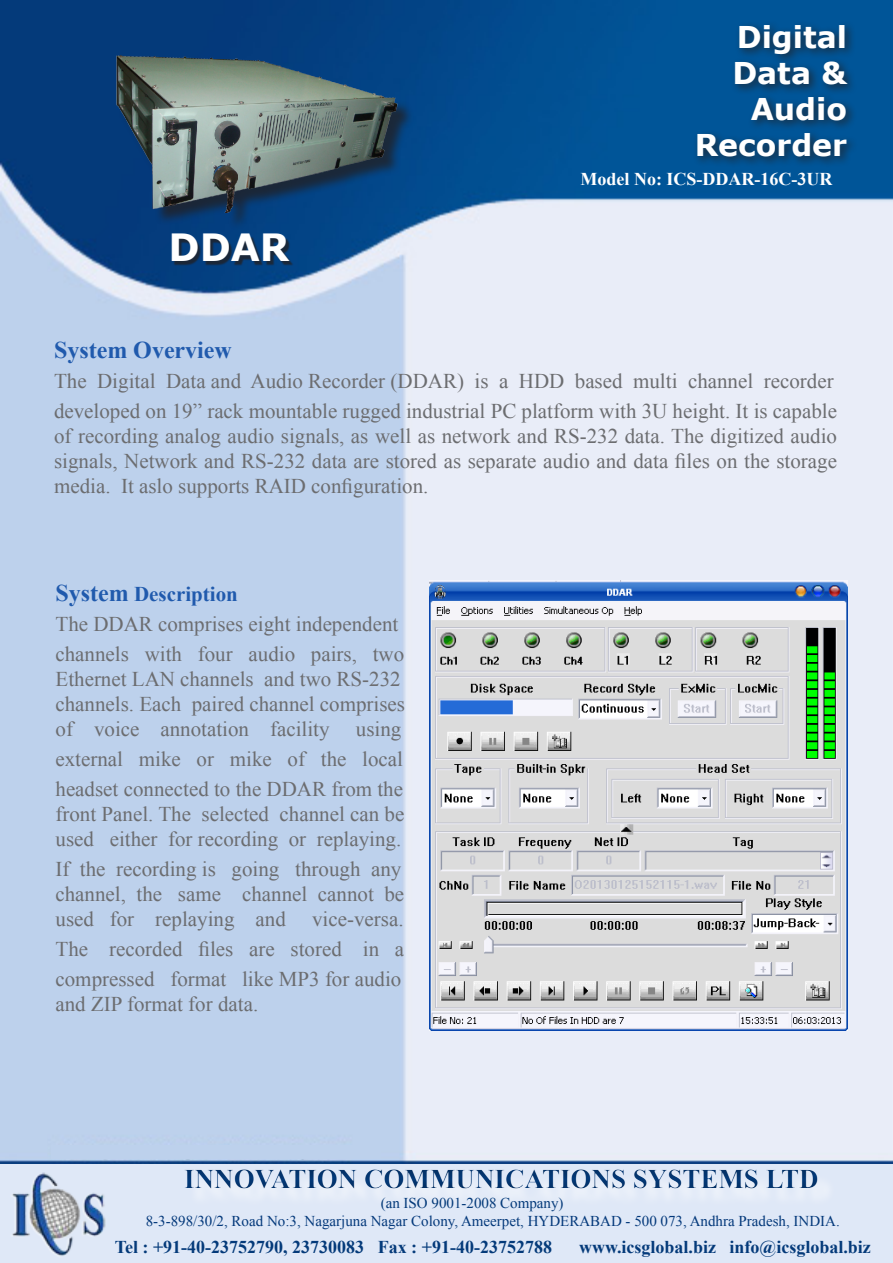
<style>
.page{position:relative;width:893px;height:1263px;background:#fff}
.page>*{position:absolute;margin:0;border:0;box-sizing:border-box;transform-origin:0 0}
.t1{font:700 37.5px "Verdana";color:#fff}
.t2{font:700 30px "Verdana";color:#fff}
.t3{font:700 27px "Times New Roman";color:#043a7a}
.t4{font:700 24px "Times New Roman";color:#205aad}
.t5{font:21px/25.2px "Times New Roman";color:#6c6d70}
.t6{font:700 21px "Times New Roman";color:#205aad}
.t7{font:700 18px "Times New Roman";color:#043a7a}
.t8{font:700 18px "Times New Roman";color:#fff}
.t9{font:15px "Times New Roman";color:#04397b}
.t10{font:15px "Times New Roman";color:#043a7a}
.s1{font-size:24px}
</style>
<div class="page">
<img style="left:0;top:0;width:893px;height:1263px">
<div style="left:51px;top:1145px;width:330px;height:14px;background:#bdd1ec"></div>
<div style="left:1px;top:1165px;width:892px;height:98px;background:#dfe8f7"></div>
<img style="left:12px;top:1172px;width:94px;height:84px">
<div style="left:171px;top:1160px;width:661px;height:38px;background:#231f20;opacity:.5"></div>
<div style="left:174px;top:236px;width:120px;height:29px;background:#231f20;opacity:.75"></div>
<div style="left:692px;top:20px;width:166px;height:148px;background:#231f20;opacity:.75"></div>
<div style="left:119px;top:58px;width:295px;height:172px;background:#231f20;opacity:.75"></div>
<img style="left:106px;top:55px;width:297px;height:157px">
<img style="left:429px;top:580px;width:418px;height:450px">
<p class="t1" style="left:169px;top:224px;width:122px">DDAR</p>
<p class="t2" style="left:737px;top:18px;width:112px">Digital</p>
<p class="t2" style="left:732px;top:54px;width:116px">Data &amp;</p>
<p class="t2" style="left:751px;top:90px;width:98px">Audio</p>
<p class="t2" style="left:695px;top:126px;width:154px">Recorder</p>
<p class="t8" style="left:580px;top:166px;width:253px">Model No: ICS-DDAR-16C-3UR</p>
<p class="t4" style="left:54px;top:334px;width:179px">System Overview</p>
<p class="t5" style="left:54px;top:368px;width:781px">The Digital Data and Audio Recorder (DDAR) is a HDD based multi channel recorder</p>
<p class="t5" style="left:54px;top:398px;width:785px;text-align:justify">developed on 19” rack mountable rugged industrial PC platform with 3U height. It is capable of recording analog audio signals, as well as network and RS-232 data. The digitized audio signals, Network and RS-232 data are stored as separate audio and data files on the storage media. It aslo supports RAID configuration.</p>
<p class="t6" style="left:56px;top:580px;width:184px"><span class="s1">System</span> Description</p>
<p class="t5" style="left:56px;top:611px;width:344px">The DDAR comprises eight independent</p>
<p class="t5" style="left:56px;top:641px;width:351px">channels with four audio pairs, two Ethernet LAN channels and two RS-232 channels. Each paired channel comprises of voice annotation facility</p>
<p class="t5" style="left:356px;top:716px;width:47px">using</p>
<p class="t5" style="left:56px;top:746px;width:349px">external mike or mike of the local</p>
<p class="t5" style="left:56px;top:776px;width:350px;text-align:justify">headset connected to the DDAR from the front Panel. The selected channel can be used either for recording or replaying.</p>
<p class="t5" style="left:56px;top:856px;width:350px">If the recording is going through any channel, the same channel cannot be used for replaying and</p>
<p class="t5" style="left:312px;top:906px;width:93px">vice-versa.</p>
<p class="t5" style="left:56px;top:936px;width:350px">The recorded files are stored in a</p>
<p class="t5" style="left:56px;top:966px;width:347px">compressed format like MP3 for audio and ZIP format for data.</p>
<p class="t3" style="left:184px;top:1161px;width:636px">INNOVATION COMMUNICATIONS SYSTEMS LTD</p>
<p class="t10" style="left:381px;top:1193px;width:184px">(an ISO 9001-2008 Company)</p>
<p class="t9" style="left:146px;top:1211px;width:695px">8-3-898/30/2, Road No:3, Nagarjuna Nagar Colony, Ameerpet, HYDERABAD - 500 073, Andhra Pradesh, INDIA.</p>
<p class="t7" style="left:115px;top:1234px;width:439px">Tel : +91-40-23752790, 23730083 Fax : +91-40-23752788</p>
<p class="t7" style="left:579px;top:1234px;width:293px">www.icsglobal.biz info@icsglobal.biz</p>
</div>
